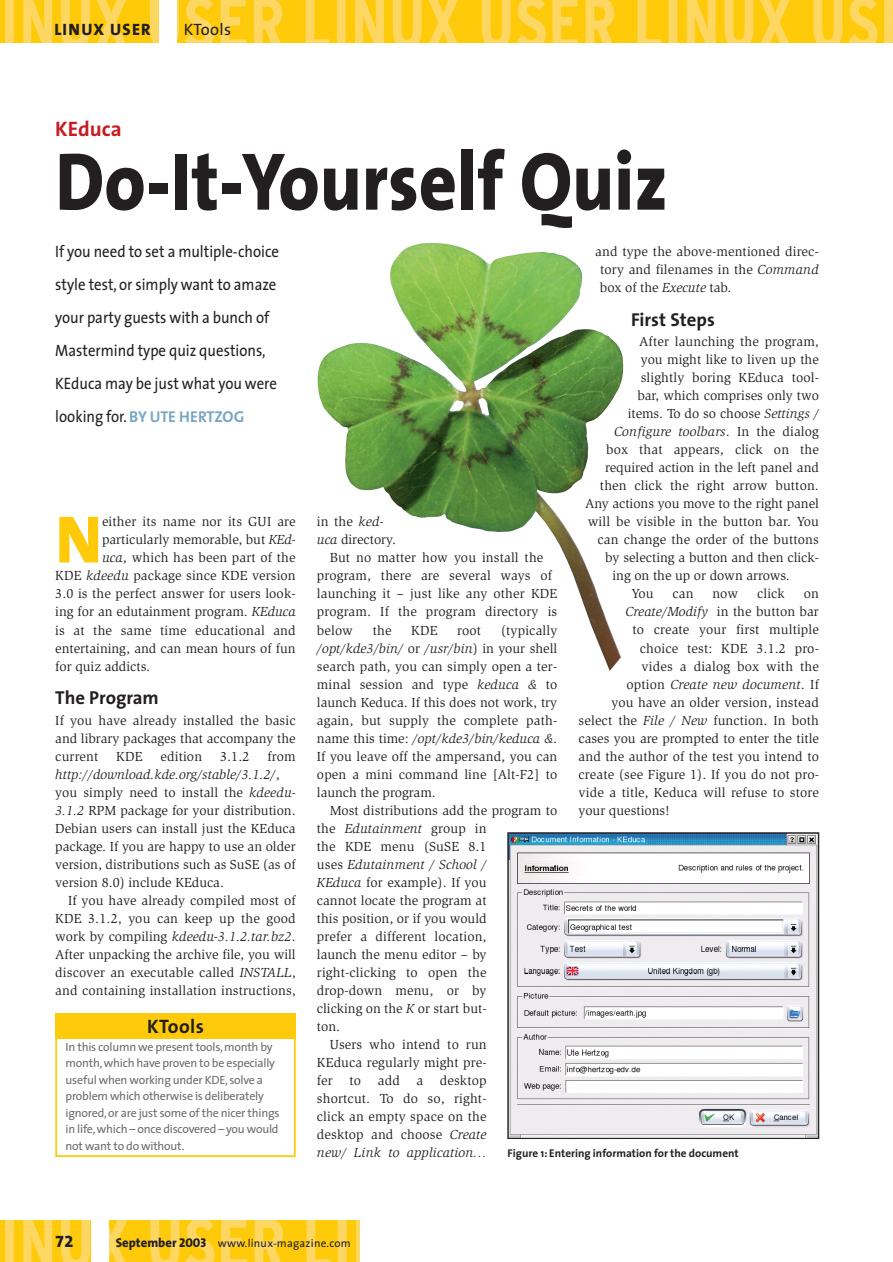
<style>
.page{position:relative;width:893px;height:1262px;background:#fff}
.page>*{position:absolute;margin:0;border:0;box-sizing:border-box;transform-origin:0 0}
.t1{font:800 82.5px "The Sans";color:#231f20;scale:.9 1}
.t2{font:800 67.65px "The Sans";color:#feca0a}
.t3{font:700 21px "The Sans";color:#c61c22}
.t4{font:700 19.5px "The Sans";letter-spacing:.02em;color:#231f20}
.t5{font:700 18.75px "The Sans";color:#231f20}
.t6{font:16.5px/33px "The Sans";color:#231f20;scale:.9 1}
.t7{font:16.5px "The Sans Extra Bold Caps";letter-spacing:.07em;color:#231f20}
.t8{font:16.5px "The Sans";color:#231f20}
.t9{font:16.5px "The Sans Extra Bold Expert";color:#231f20}
.t10{font:700 15.75px "The Sans";letter-spacing:-.01em;color:#7aa5c4}
.t11{font:13.5px/18px "Slimbach";letter-spacing:.01em;color:#231f20;text-align:justify}
.t12{font:italic 13.5px "Slimbach";letter-spacing:.01em;color:#231f20}
.t13{font:12px/16.5px "The Sans";letter-spacing:-.02em;color:#6c6d70}
.t14{font:700 11.25px "The Sans";color:#231f20}
.t15{font:11.25px "The Sans";letter-spacing:.02em;color:#231f20}
.s1{font-weight:400;font-size:16.5px;color:#231f20}
.s2{font-style:italic}
.s3{font-style:normal}
.s4{font-weight:800;font-size:12.75px}
.s5{font-family:"The Sans Extra Bold Caps";font-size:12.75px}
</style>
<div class="page">
<img style="left:0;top:1220px;width:359px;height:41px">
<div style="left:91px;top:1220px;width:17px;height:41px;background:#fff"></div>
<img style="left:0;top:0;width:892px;height:43px">
<div style="left:159px;top:0;width:17px;height:43px;background:#fff"></div>
<img style="left:317px;top:243px;width:307px;height:428px">
<div style="left:55px;top:1030px;width:241px;height:127px;border:2px solid #feca0a"></div>
<div style="left:55px;top:1013px;width:241px;height:26px;background:#feca0a"></div>
<img style="left:509px;top:834px;width:307px;height:302px">
<div style="left:507px;top:832px;width:311px;height:306px;border:1px solid #231f20"></div>
<p class="t7" style="left:54px;top:20px;width:98px">LINUX USER</p>
<p class="t8" style="left:184px;top:23px;width:49px">KTools</p>
<h3 class="t3" style="left:55px;top:121px;width:68px">KEduca</h3>
<h1 class="t1" style="left:55px;top:151px;width:682px">Do-It-Yourself Quiz</h1>
<p class="t6" style="left:55px;top:237px;width:250px">If you need to set a multiple-choice style test, or simply want to amaze your party guests with a bunch of Mastermind type quiz questions, KEduca may be just what you were</p>
<p class="t10" style="left:55px;top:411px;width:190px"><span class="s1">looking for.</span> BY UTE HERTZOG</p>
<h2 class="t2" style="left:55px;top:514px;width:48px">N</h2>
<p class="t11" style="left:102px;top:514px;width:195px">either its name nor its GUI are</p>
<p class="t11" style="left:102px;top:532px;width:195px">particularly memorable, but <span class="s2">KEd-</span></p>
<p class="t11" style="left:102px;top:550px;width:195px"><span class="s2">uca</span>, which has been part of the</p>
<p class="t11" style="left:55px;top:568px;width:242px">KDE <span class="s2">kdeedu</span> package since KDE version</p>
<p class="t11" style="left:55px;top:586px;width:242px">3.0 is the perfect answer for users look-</p>
<p class="t11" style="left:55px;top:604px;width:242px">ing for an edutainment program. <span class="s2">KEduca</span></p>
<p class="t11" style="left:55px;top:622px;width:242px">is at the same time educational and</p>
<p class="t11" style="left:55px;top:640px;width:242px">entertaining, and can mean hours of fun</p>
<p class="t11" style="left:55px;top:658px;width:96px">for quiz addicts.</p>
<h3 class="t5" style="left:55px;top:691px;width:105px">The Program</h3>
<p class="t11" style="left:55px;top:712px;width:242px">If you have already installed the basic and library packages that accompany the current</p>
<p class="t11" style="left:55px;top:748px;width:242px;text-align:left;text-indent:212px">from <span class="s2">http://download.kde.org/stable/3.1.2/</span>, you simply need to install the <span class="s2">kdeedu-3.1.2</span> RPM package for your distribution.<br>Debian users can install just the KEduca package. If you are happy to use an older version, distributions such as SuSE (as of version 8.0) include KEduca.</p>
<p class="t11" style="left:55px;top:892px;width:242px;text-indent:13px">If you have already compiled most of KDE 3.1.2, you can keep up the good work by compiling <span class="s2">kdeedu-3.1.2.tar.bz2</span>.<br>After unpacking the archive file, you will discover an executable called <span class="s2">INSTALL</span>, and containing installation instructions,</p>
<p class="t11" style="left:116px;top:748px;width:28px">KDE</p>
<p class="t11" style="left:160px;top:748px;width:43px">edition</p>
<p class="t11" style="left:220px;top:748px;width:31px">3.1.2</p>
<h3 class="t4" style="left:147px;top:1019px;width:58px">KTools</h3>
<p class="t13" style="left:66px;top:1039px;width:215px">In this column we present tools, month by month, which have proven to be especially useful when working under KDE, solve a problem which otherwise is deliberately ignored, or are just some of the nicer things in life, which – once discovered – you would not want to do without.</p>
<p class="t11" style="left:600px;top:244px;width:220px;text-indent:-5px">and type the above-mentioned direc&shy;tory and filenames in the <span class="s2">Command </span>box of the <span class="s2">Execute</span> tab.</p>
<h3 class="t5" style="left:631px;top:313px;width:85px">First Steps</h3>
<p class="t11" style="left:639px;top:334px;width:181px">After launching the program,</p>
<p class="t11" style="left:641px;top:352px;width:179px">you might like to liven up the</p>
<p class="t11" style="left:640px;top:370px;width:180px">slightly boring KEduca tool-</p>
<p class="t11" style="left:637px;top:388px;width:183px">bar, which comprises only two</p>
<p class="t11" style="left:627px;top:406px;width:193px">items. To do so choose <span class="s2">Settings /</span></p>
<p class="t12" style="left:614px;top:427px;width:206px">Configure toolbars<span class="s3">. In the dialog</span></p>
<p class="t11" style="left:606px;top:442px;width:214px">box that appears, click on the</p>
<p class="t11" style="left:605px;top:460px;width:215px">required action in the left panel and</p>
<p class="t11" style="left:600px;top:478px;width:220px">then click the right arrow button.</p>
<p class="t11" style="left:585px;top:496px;width:235px">Any actions you move to the right panel</p>
<p class="t11" style="left:587px;top:514px;width:233px">will be visible in the button bar. You</p>
<p class="t11" style="left:597px;top:532px;width:223px">can change the order of the buttons</p>
<p class="t11" style="left:605px;top:550px;width:215px">by selecting a button and then click-</p>
<p class="t11" style="left:612px;top:568px;width:179px">ing on the up or down arrows.</p>
<p class="t11" style="left:631px;top:586px;width:24px">You</p>
<p class="t11" style="left:672px;top:586px;width:22px">can</p>
<p class="t11" style="left:712px;top:586px;width:27px">now</p>
<p class="t11" style="left:757px;top:586px;width:29px">click</p>
<p class="t11" style="left:803px;top:586px;width:17px">on</p>
<p class="t11" style="left:625px;top:604px;width:195px"><span class="s2">Create/Modify</span> in the button bar</p>
<p class="t11" style="left:632px;top:622px;width:188px">to create your first multiple</p>
<p class="t11" style="left:640px;top:640px;width:180px">choice test: KDE 3.1.2 pro-</p>
<p class="t11" style="left:641px;top:658px;width:179px">vides a dialog box with the</p>
<p class="t12" style="left:626px;top:679px;width:194px"><span class="s3">option</span> Create new document<span class="s3">. If</span></p>
<p class="t11" style="left:611px;top:694px;width:209px">you have an older version, instead</p>
<p class="t11" style="left:578px;top:712px;width:242px">select the <span class="s2">File / New</span> function. In both</p>
<p class="t11" style="left:578px;top:730px;width:242px">cases you are prompted to enter the title</p>
<p class="t11" style="left:578px;top:748px;width:242px">and the author of the test you intend to</p>
<p class="t11" style="left:578px;top:766px;width:242px">create (see Figure 1). If you do not pro-</p>
<p class="t11" style="left:578px;top:784px;width:242px">vide a title, Keduca will refuse to store</p>
<p class="t11" style="left:578px;top:802px;width:93px">your questions!</p>
<p class="t11" style="left:317px;top:514px;width:68px">in the <span class="s2">ked-</span></p>
<p class="t11" style="left:317px;top:532px;width:81px"><span class="s2">uca</span> directory.</p>
<p class="t11" style="left:330px;top:550px;width:215px">But no matter how you install the</p>
<p class="t11" style="left:317px;top:568px;width:236px">program, there are several ways of</p>
<p class="t11" style="left:317px;top:586px;width:242px">launching it – just like any other KDE</p>
<p class="t11" style="left:317px;top:604px;width:242px">program. If the program directory is</p>
<p class="t11" style="left:317px;top:622px;width:38px">below</p>
<p class="t11" style="left:373px;top:622px;width:20px">the</p>
<p class="t11" style="left:411px;top:622px;width:28px">KDE</p>
<p class="t11" style="left:457px;top:622px;width:25px">root</p>
<p class="t11" style="left:317px;top:622px;width:242px;text-indent:184px">(typically <span class="s2">/opt/kde3/bin/</span> or <span class="s2">/usr/bin</span>) in your shell search path, you can simply open a ter&shy;minal session and type <span class="s2">keduca &amp;</span> to launch Keduca. If this does not work, try again, but supply the complete path&shy;name this time: <span class="s2">/opt/kde3/bin/keduca &amp;</span>.<br>If you leave off the ampersand, you can open a mini command line [Alt-F2] to launch the program.</p>
<p class="t11" style="left:330px;top:802px;width:229px">Most distributions add the program to</p>
<p class="t12" style="left:317px;top:823px;width:171px"><span class="s3">the</span> Edutainment <span class="s3">group in</span></p>
<p class="t11" style="left:317px;top:838px;width:171px">the KDE menu (SuSE 8.1</p>
<p class="t12" style="left:317px;top:859px;width:171px"><span class="s3">uses</span> Edutainment / School /</p>
<p class="t11" style="left:317px;top:874px;width:171px"><span class="s2">KEduca</span> for example). If you</p>
<p class="t11" style="left:317px;top:892px;width:171px">cannot locate the program at</p>
<p class="t11" style="left:317px;top:910px;width:171px">this position, or if you would</p>
<p class="t11" style="left:317px;top:928px;width:171px">prefer a different location,</p>
<p class="t11" style="left:317px;top:946px;width:171px">launch the menu editor – by</p>
<p class="t11" style="left:317px;top:964px;width:171px">right-clicking to open the</p>
<p class="t11" style="left:317px;top:982px;width:171px">drop-down menu, or by</p>
<p class="t11" style="left:317px;top:1000px;width:171px">clicking on the <span class="s2">K</span> or start but-</p>
<p class="t11" style="left:317px;top:1018px;width:25px">ton.</p>
<p class="t11" style="left:330px;top:1036px;width:158px">Users who intend to run</p>
<p class="t11" style="left:317px;top:1054px;width:171px">KEduca regularly might pre-</p>
<p class="t11" style="left:317px;top:1072px;width:171px">fer to add a desktop</p>
<p class="t11" style="left:317px;top:1090px;width:171px">shortcut. To do so, right-</p>
<p class="t11" style="left:317px;top:1108px;width:171px">click an empty space on the</p>
<p class="t11" style="left:317px;top:1126px;width:171px">desktop and choose <span class="s2">Create</span></p>
<p class="t12" style="left:317px;top:1147px;width:171px">new/ Link to application…</p>
<p class="t14" style="left:507px;top:1148px;width:233px">Figure 1: Entering information for the document</p>
<p class="t9" style="left:55px;top:1231px;width:20px">72</p>
<p class="t15" style="left:116px;top:1238px;width:236px"><span class="s4">September</span> <span class="s5">2003</span> www.linux-magazine.com</p>
</div>
